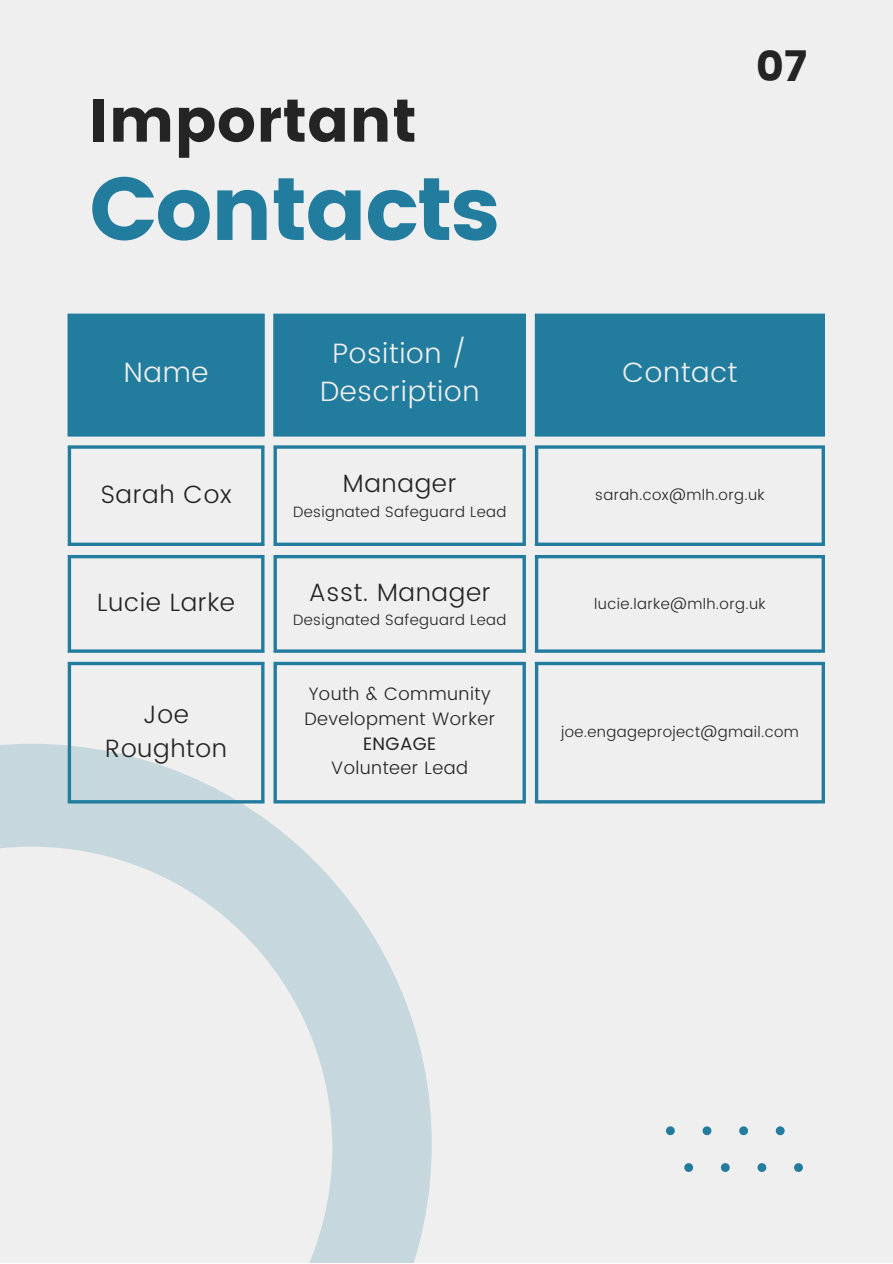
<style>
.page{position:relative;width:893px;height:1264px;background:#fff}
.page>*{position:absolute;margin:0;border:0;box-sizing:border-box;transform-origin:0 0}
.t1{font:88.8px "Poppins";letter-spacing:-.025em;color:#227c9d}
.t2{font:60.6px "Poppins";color:#242424}
.t3{font:42.6px "Poppins";color:#242424}
.t4{font:300 28.05px/38.2px "Poppins";letter-spacing:.025em;color:#efefef;text-align:center}
.t5{font:300 25.05px/34.8px "Poppins";letter-spacing:.025em;color:#242424;text-align:center}
.t6{font:300 18px/24.8px "Poppins";letter-spacing:.025em;color:#242424}
.t7{font:18px "Poppins";letter-spacing:.025em;color:#242424}
.t8{font:300 15px "Poppins";letter-spacing:.025em;color:#242424}
</style>
<div class="page">
<div style="left:0;top:0;width:892px;height:1262px;background:#efefef"></div>
<svg style="left:0;top:743px;width:431px;height:519px"></svg>
<div style="left:71px;top:314px;width:750px;height:122px;background:#227c9d"></div>
<hr style="left:68px;top:317px;width:3px;height:116px;background:#227c9d">
<hr style="left:261px;top:317px;width:3px;height:116px;background:#227c9d">
<hr style="left:68px;top:314px;width:196px;height:3px;background:#227c9d">
<hr style="left:68px;top:433px;width:196px;height:3px;background:#227c9d">
<svg style="left:273px;top:317px;width:4px;height:116px"></svg>
<hr style="left:522px;top:317px;width:4px;height:116px;background:#227c9d">
<hr style="left:273px;top:314px;width:253px;height:3px;background:#227c9d">
<hr style="left:273px;top:433px;width:253px;height:3px;background:#227c9d">
<hr style="left:535px;top:317px;width:3px;height:116px;background:#227c9d">
<hr style="left:821px;top:317px;width:3px;height:116px;background:#227c9d">
<hr style="left:535px;top:314px;width:289px;height:3px;background:#227c9d">
<hr style="left:535px;top:433px;width:289px;height:3px;background:#227c9d">
<hr style="left:68px;top:449px;width:3px;height:93px;background:#227c9d">
<hr style="left:261px;top:449px;width:3px;height:93px;background:#227c9d">
<svg style="left:68px;top:445px;width:196px;height:4px"></svg>
<svg style="left:68px;top:542px;width:196px;height:4px"></svg>
<svg style="left:273px;top:449px;width:4px;height:93px"></svg>
<svg style="left:522px;top:449px;width:4px;height:93px"></svg>
<svg style="left:273px;top:445px;width:253px;height:4px"></svg>
<svg style="left:273px;top:542px;width:253px;height:4px"></svg>
<hr style="left:535px;top:449px;width:3px;height:93px;background:#227c9d">
<hr style="left:821px;top:449px;width:3px;height:93px;background:#227c9d">
<svg style="left:535px;top:445px;width:289px;height:4px"></svg>
<svg style="left:535px;top:542px;width:289px;height:4px"></svg>
<hr style="left:68px;top:558px;width:3px;height:91px;background:#227c9d">
<hr style="left:261px;top:558px;width:3px;height:91px;background:#227c9d">
<hr style="left:68px;top:555px;width:196px;height:3px;background:#227c9d">
<hr style="left:68px;top:649px;width:196px;height:3px;background:#227c9d">
<svg style="left:273px;top:558px;width:4px;height:91px"></svg>
<svg style="left:522px;top:558px;width:4px;height:91px"></svg>
<hr style="left:273px;top:555px;width:253px;height:3px;background:#227c9d">
<hr style="left:273px;top:649px;width:253px;height:3px;background:#227c9d">
<hr style="left:535px;top:558px;width:3px;height:91px;background:#227c9d">
<hr style="left:821px;top:558px;width:3px;height:91px;background:#227c9d">
<hr style="left:535px;top:555px;width:289px;height:3px;background:#227c9d">
<hr style="left:535px;top:649px;width:289px;height:3px;background:#227c9d">
<hr style="left:68px;top:665px;width:3px;height:135px;background:#227c9d">
<hr style="left:261px;top:665px;width:3px;height:135px;background:#227c9d">
<svg style="left:68px;top:661px;width:196px;height:4px"></svg>
<hr style="left:68px;top:800px;width:196px;height:3px;background:#227c9d">
<svg style="left:273px;top:665px;width:4px;height:135px"></svg>
<svg style="left:522px;top:665px;width:4px;height:135px"></svg>
<svg style="left:273px;top:661px;width:253px;height:4px"></svg>
<hr style="left:273px;top:800px;width:253px;height:3px;background:#227c9d">
<hr style="left:535px;top:665px;width:3px;height:135px;background:#227c9d">
<hr style="left:821px;top:665px;width:3px;height:135px;background:#227c9d">
<svg style="left:535px;top:661px;width:289px;height:4px"></svg>
<hr style="left:535px;top:800px;width:289px;height:3px;background:#227c9d">
<svg style="left:666px;top:1126px;width:8px;height:9px"></svg>
<svg style="left:702px;top:1126px;width:9px;height:9px"></svg>
<svg style="left:739px;top:1126px;width:9px;height:9px"></svg>
<svg style="left:775px;top:1126px;width:9px;height:9px"></svg>
<svg style="left:684px;top:1163px;width:9px;height:8px"></svg>
<svg style="left:720px;top:1163px;width:9px;height:8px"></svg>
<svg style="left:757px;top:1163px;width:9px;height:8px"></svg>
<svg style="left:794px;top:1163px;width:8px;height:8px"></svg>
<p class="t2" style="left:89px;top:85px;width:329px">Important</p>
<p class="t1" style="left:89px;top:157px;width:412px">Contacts</p>
<p class="t4" style="left:124px;top:353px;width:86px">Name</p>
<p class="t4" style="left:320px;top:334px;width:161px">Position /<br>Description</p>
<p class="t5" style="left:101px;top:476px;width:132px">Sarah Cox</p>
<p class="t5" style="left:343px;top:466px;width:115px">Manager</p>
<p class="t8" style="left:293px;top:503px;width:215px">Designated Safeguard Lead</p>
<p class="t5" style="left:97px;top:585px;width:139px">Lucie Larke</p>
<p class="t5" style="left:309px;top:574px;width:183px">Asst. Manager</p>
<p class="t8" style="left:293px;top:611px;width:215px">Designated Safeguard Lead</p>
<p class="t5" style="left:105px;top:696px;width:123px">Joe<br>Roughton</p>
<p class="t6" style="left:304px;top:681px;width:192px">Youth &amp; Community<br>Development Worker</p>
<p class="t7" style="left:363px;top:732px;width:75px">ENGAGE</p>
<p class="t6" style="left:331px;top:755px;width:138px">Volunteer Lead</p>
<p class="t3" style="left:756px;top:42px;width:53px">07</p>
<p class="t4" style="left:622px;top:353px;width:117px">Contact</p>
<p class="t8" style="left:595px;top:486px;width:171px">sarah.cox@mlh.org.uk</p>
<p class="t8" style="left:594px;top:595px;width:173px">lucie.larke@mlh.org.uk</p>
<p class="t8" style="left:561px;top:723px;width:239px">joe.engageproject@gmail.com</p>
</div>
